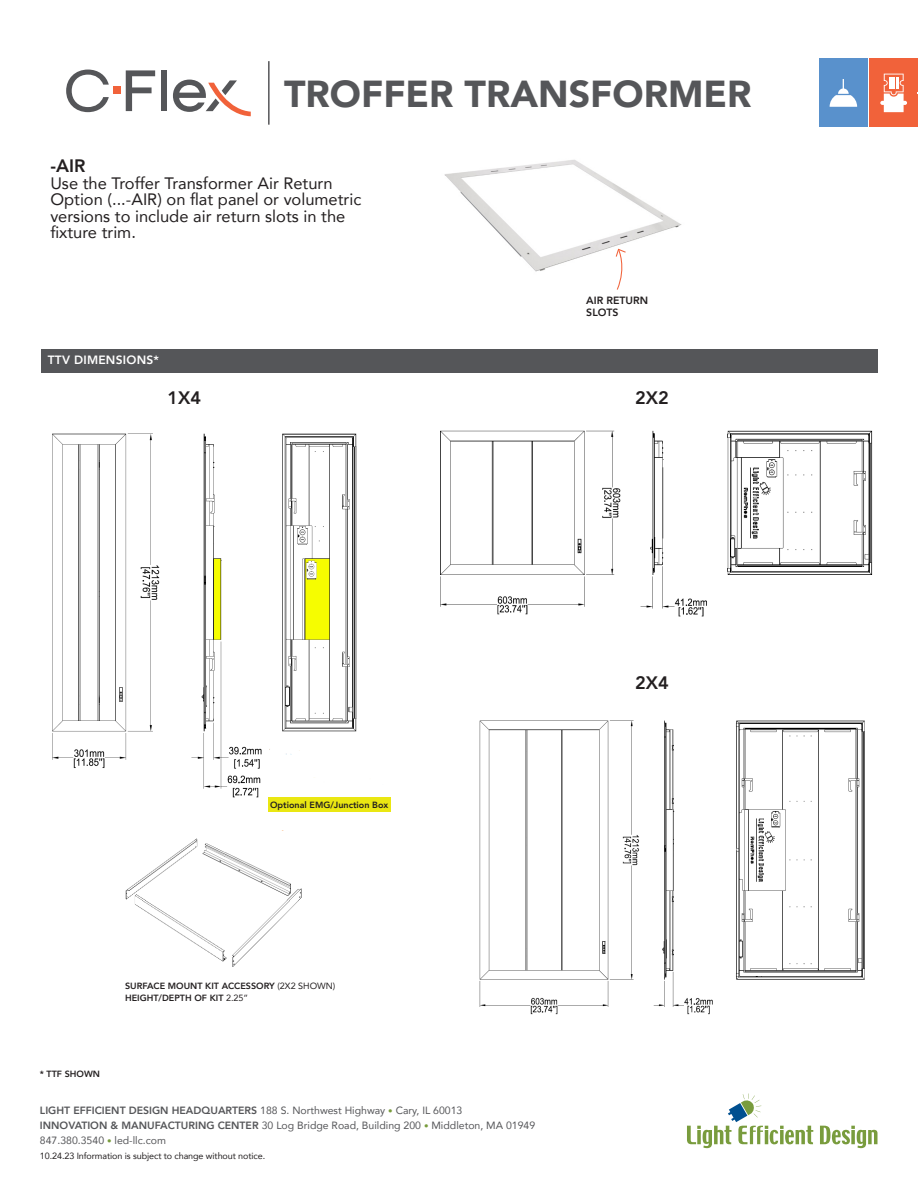
<style>
.page{position:relative;width:918px;height:1188px;background:#fff}
.page>*{position:absolute;margin:0;border:0;box-sizing:border-box;transform-origin:0 0}
.t1{font:900 37.5px "Avenir";color:#555659}
.t2{font:800 18px "Avenir";color:#231f20}
.t3{font:16.5px/16.5px "Avenir";color:#231f20}
.t4{font:800 12px "Avenir";letter-spacing:.02em;color:#fff}
.t5{font:10.5px "Avenir";color:#555659}
.t6{font:800 10.5px/12px "Avenir";color:#231f20}
.t7{font:800 9px "Avenir";color:#231f20}
.t8{font:9px "Avenir";letter-spacing:-.01em;color:#231f20}
.s1{font-weight:400}
.s2{font-weight:800}
.s3{font-size:9px;color:#799c3d}
</style>
<div class="page">
<svg style="left:820px;top:1126px;width:58px;height:22px"></svg>
<svg style="left:687px;top:1093px;width:126px;height:55px"></svg>
<hr style="left:268px;top:61px;width:2px;height:64px;background:#555659">
<div style="left:869px;top:59px;width:49px;height:68px;background:#f1623a"></div>
<div style="left:819px;top:59px;width:49px;height:68px;background:#5991cc"></div>
<svg style="left:830px;top:79px;width:27px;height:28px"></svg>
<svg style="left:880px;top:74px;width:27px;height:38px"></svg>
<svg style="left:66px;top:70px;width:43px;height:42px"></svg>
<svg style="left:126px;top:70px;width:29px;height:41px"></svg>
<div style="left:161px;top:70px;width:6px;height:41px;background:#555659"></div>
<svg style="left:173px;top:80px;width:78px;height:36px"></svg>
<div style="left:113px;top:87px;width:8px;height:7px;background:#f1623a"></div>
<img style="left:125px;top:838px;width:177px;height:129px">
<img style="left:444px;top:160px;width:238px;height:112px">
<svg style="left:615px;top:248px;width:12px;height:42px"></svg>
<div style="left:41px;top:349px;width:837px;height:24px;background:#555659"></div>
<img style="left:440px;top:430px;width:433px;height:187px">
<img style="left:479px;top:720px;width:386px;height:295px">
<img style="left:52px;top:433px;width:339px;height:371px">
<div style="left:268px;top:797px;width:122px;height:15px;background:#eae712"></div>
<p class="t1" style="left:284px;top:62px;width:469px">TROFFER TRANSFORMER</p>
<p class="t2" style="left:50px;top:152px;width:37px">-AIR</p>
<p class="t3" style="left:50px;top:174px;width:312px">Use the Troffer Transformer Air Return Option (...-AIR) on flat panel or volumetric versions to include air return slots in the fixture trim.</p>
<p class="t4" style="left:48px;top:351px;width:113px">TTV DIMENSIONS*</p>
<p class="t6" style="left:586px;top:295px;width:63px">AIR RETURN<br>SLOTS</p>
<p class="t2" style="left:168px;top:383px;width:35px">1X4</p>
<p class="t2" style="left:635px;top:383px;width:35px">2X2</p>
<p class="t7" style="left:270px;top:797px;width:120px">Optional EMG/Junction Box</p>
<p class="t7" style="left:125px;top:979px;width:212px">SURFACE MOUNT KIT ACCESSORY <span class="s1">(2X2 SHOWN)</span></p>
<p class="t7" style="left:125px;top:991px;width:125px">HEIGHT/DEPTH OF KIT <span class="s1">2.25”</span></p>
<p class="t7" style="left:40px;top:1067px;width:62px">* TTF SHOWN</p>
<p class="t5" style="left:40px;top:1102px;width:424px"><span class="s2">LIGHT EFFICIENT DESIGN HEADQUARTERS</span> 188 S. Northwest Highway <span class="s3">•</span> Cary, IL 60013</p>
<p class="t5" style="left:40px;top:1117px;width:497px"><span class="s2">INNOVATION &amp; MANUFACTURING CENTER</span> 30 Log Bridge Road, Building 200 <span class="s3">•</span> Middleton, MA 01949</p>
<p class="t5" style="left:40px;top:1132px;width:128px">847.380.3540 <span class="s3">•</span> led-llc.com</p>
<p class="t8" style="left:40px;top:1149px;width:227px">10.24.23 Information is subject to change without notice.</p>
<p class="t2" style="left:635px;top:669px;width:35px">2X4</p>
</div>
